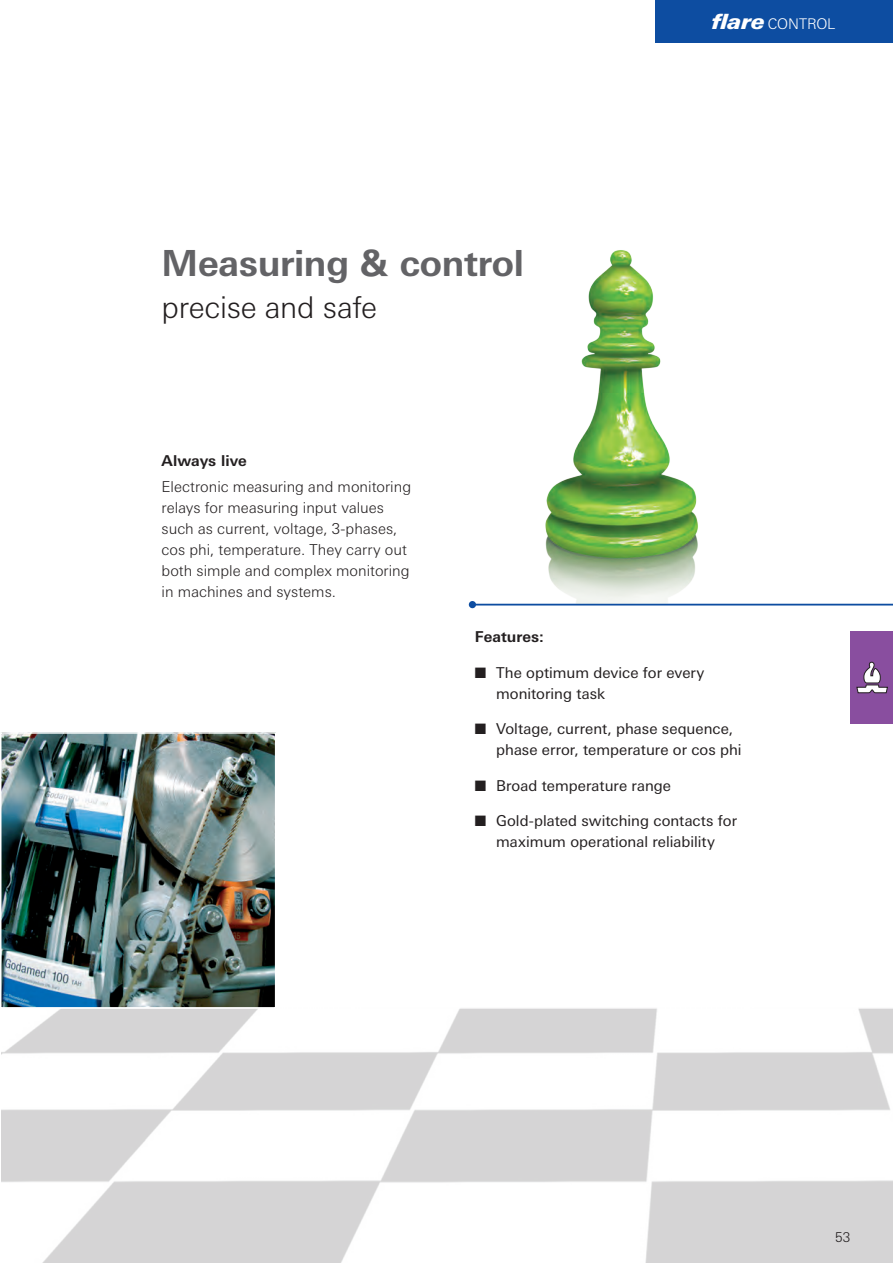
<style>
.page{position:relative;width:893px;height:1263px;background:#fff}
.page>*{position:absolute;margin:0;border:0;box-sizing:border-box;transform-origin:0 0}
._1_Headline_24pt_bol{font:700 36px "Univers WWE";letter-spacing:-.01em;color:#636366}
._1_Headline_20pt_lig{font:300 30px "Univers WWE";letter-spacing:-.01em;color:#231f20}
.t1{font:15px/21px "Univers WWE";color:#231f20}
._2_Copy_10pt_14pt_D{font:300 15px/21px "Univers WWE";color:#231f20}
._2_Subline_10pt_bold{font:700 15px "Univers WWE";letter-spacing:.005em;color:#231f20}
.t2{font:300 14.7px "Univers WWE";letter-spacing:-.005em;color:#fff}
.t3{font:300 13.5px "Univers WWE";color:#231f20}
.s1{font-weight:900;font-style:italic;font-size:21px}
</style>
<div class="page">
<div style="left:850px;top:631px;width:43px;height:93px;background:#894e9f"></div>
<svg style="left:856px;top:661px;width:32px;height:33px"></svg>
<img style="left:1px;top:1008px;width:892px;height:255px">
<div style="left:655px;top:0;width:238px;height:43px;background:#0d4da1"></div>
<img style="left:3px;top:735px;width:270px;height:270px">
<div style="left:0;top:732px;width:276px;height:276px;border:2px solid #fff"></div>
<hr style="left:472px;top:604px;width:421px;height:1px;background:#0d4da1">
<div style="left:469px;top:601px;width:7px;height:7px;background:#0d4da1;border-radius:50%"></div>
<img style="left:533px;top:250px;width:169px;height:354px">
<p class="_1_Headline_24pt_bol" style="left:162px;top:242px;width:364px">Measuring &amp; control</p>
<p class="_1_Headline_20pt_lig" style="left:162px;top:290px;width:217px">precise and safe</p>
<p class="_2_Subline_10pt_bold" style="left:162px;top:452px;width:87px">Always live</p>
<p class="_2_Copy_10pt_14pt_D" style="left:162px;top:476px;width:251px">Electronic measuring and monitoring relays for measuring input values such as current, voltage, 3-phases, cos phi, temperature. They carry out both simple and complex monitoring in machines and systems.</p>
<p class="t2" style="left:712px;top:15px;width:125px"><span class="s1">flare</span> CONTROL</p>
<p class="_2_Subline_10pt_bold" style="left:475px;top:628px;width:70px">Features:</p>
<p class="t1" style="left:496px;top:662px;width:210px;text-indent:-21px">■ The optimum device for every monitoring task</p>
<p class="t1" style="left:496px;top:719px;width:247px;text-indent:-21px">■ Voltage, current, phase sequence, phase error, temperature or cos phi</p>
<p class="t1" style="left:475px;top:775px;width:198px">■ Broad temperature range</p>
<p class="t1" style="left:475px;top:811px;width:264px;text-align:center">■ Gold-plated switching contacts for maximum operational reliability</p>
<p class="t3" style="left:835px;top:1229px;width:17px">53</p>
</div>
